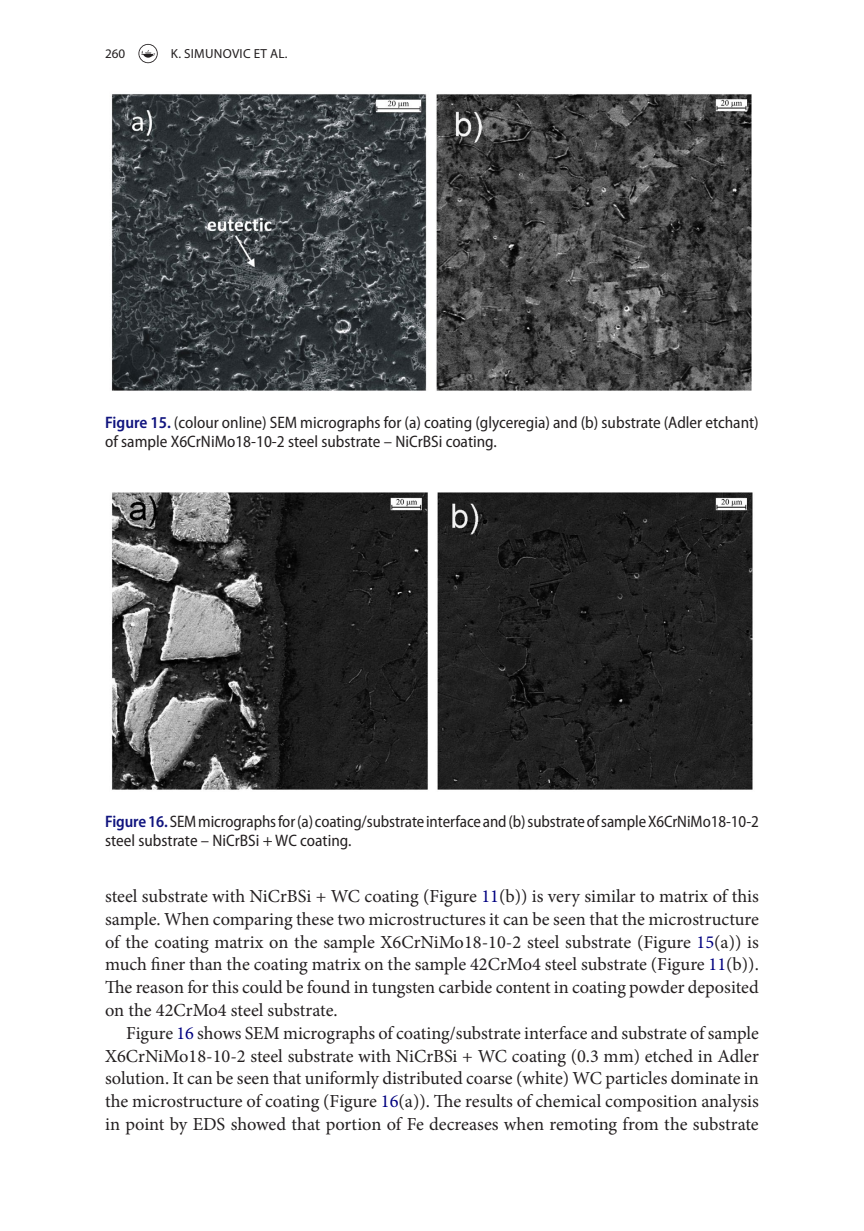
<style>
.page{position:relative;width:864px;height:1231px;background:#fff}
.page>*{position:absolute;margin:0;border:0;box-sizing:border-box;transform-origin:0 0}
.t1{font:18.38px/22.8px "Minion Pro";color:#231f20;text-align:justify}
.t2{font:semi-condensed 16.62px/19.2px "Myriad Pro";color:#231f20}
.t3{font:13.12px "Myriad Pro";letter-spacing:.02em;color:#231f20}
.s1{font-weight:600;color:#10147e}
.s2{color:#000080}
</style>
<div class="page">
<svg style="left:138px;top:44px;width:20px;height:19px"></svg>
<img style="left:111px;top:94px;width:641px;height:297px">
<img style="left:112px;top:492px;width:641px;height:298px">
<p class="t3" style="left:105px;top:45px;width:22px">260</p>
<p class="t3" style="left:171px;top:45px;width:118px">K. SIMUNOVIC ET AL.</p>
<p class="t2" style="left:105px;top:413px;width:655px"><span class="s1">Figure 15.</span> (colour online) SEM micrographs for (a) coating (glyceregia) and (b) substrate (Adler etchant) of sample X6CrNiMo18-10-2 steel substrate – NiCrBSi coating.</p>
<p class="t2" style="left:105px;top:812px;width:655px"><span class="s1">Figure 16.</span> SEM micrographs for (a) coating/substrate interface and (b) substrate of sample X6CrNiMo18-10-2 steel substrate – NiCrBSi + WC coating.</p>
<p class="t1" style="left:105px;top:884px;width:655px">steel substrate with NiCrBSi + WC coating (Figure <span class="s2">11</span>(b)) is very similar to matrix of this sample. When comparing these two microstructures it can be seen that the microstructure of the coating matrix on the sample X6CrNiMo18-10-2 steel substrate (Figure <span class="s2">15</span>(a)) is much finer than the coating matrix on the sample 42CrMo4 steel substrate (Figure <span class="s2">11</span>(b)).<br>The reason for this could be found in tungsten carbide content in coating powder deposited on the 42CrMo4 steel substrate.</p>
<p class="t1" style="left:105px;top:1021px;width:655px;text-indent:21px">Figure <span class="s2">16</span> shows SEM micrographs of coating/substrate interface and substrate of sample X6CrNiMo18-10-2 steel substrate with NiCrBSi + WC coating (0.3 mm) etched in Adler solution. It can be seen that uniformly distributed coarse (white) WC particles dominate in the microstructure of coating (Figure <span class="s2">16</span>(a)). The results of chemical composition analysis in point by EDS showed that portion of Fe decreases when remoting from the substrate</p>
</div>
